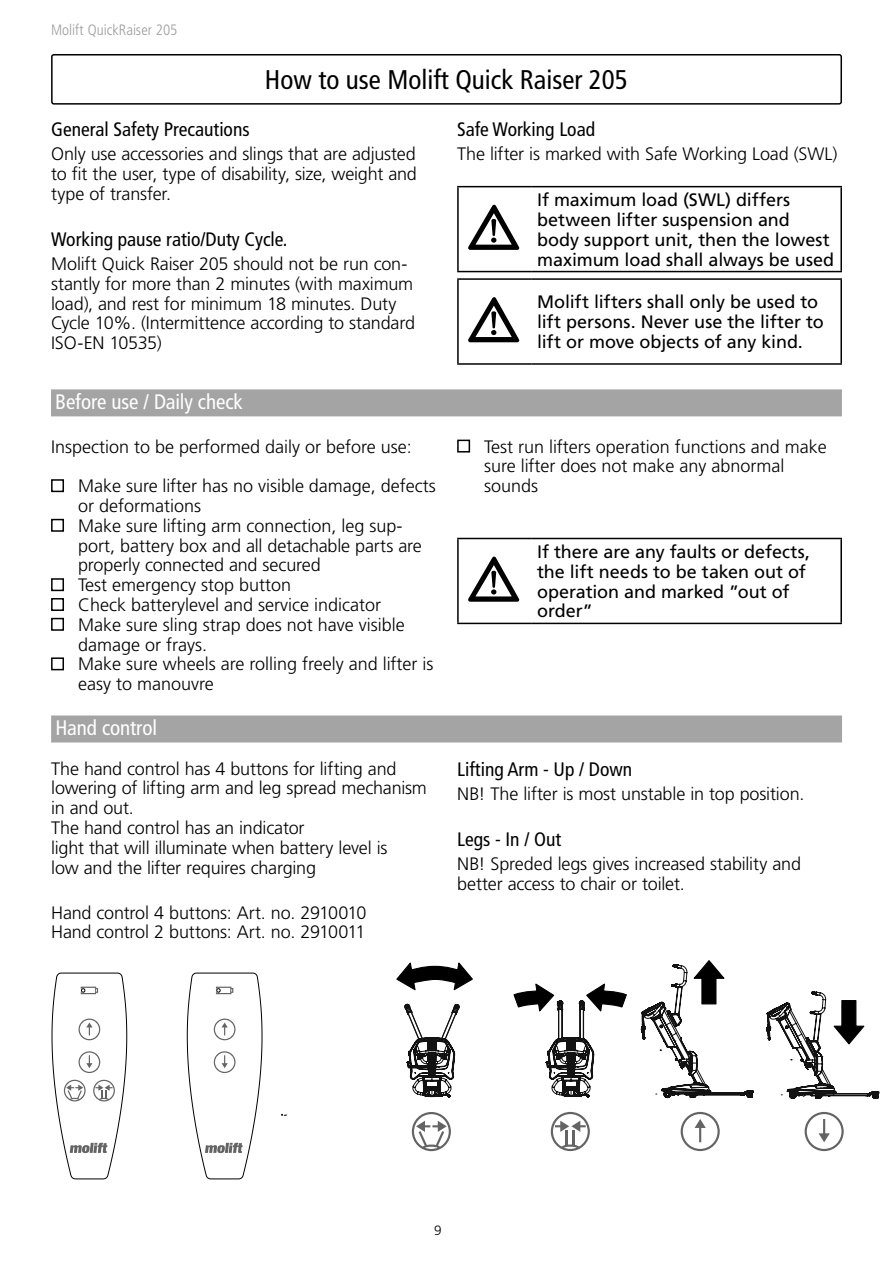
<style>
.page{position:relative;width:893px;height:1263px;background:#fff}
.page>*{position:absolute;margin:0;border:0;box-sizing:border-box;transform-origin:0 0}
.t1{font:condensed 27px "Frutiger LT Pro";color:#000}
.t2{font:condensed 21px "Frutiger LT Pro";letter-spacing:-.005em;color:#fff}
.t3{font:condensed 19.5px "Frutiger LT Pro";color:#000}
.t4{font:300 18px/19.8px "Frutiger LT Pro";letter-spacing:-.005em;color:#000}
.t5{font:18px/19.8px "Frutiger LT Pro";letter-spacing:-.005em;color:#000}
.t6{font:300 condensed 15px "Frutiger LT Pro";color:#9d9d9d}
.t7{font:300 13.5px "Frutiger LT Pro";color:#000}
</style>
<div class="page">
<div style="left:51px;top:54px;width:791px;height:51px;border:2px solid #000;border-radius:2px"></div>
<div style="left:51px;top:715px;width:791px;height:27px;background:#a4a4a4"></div>
<hr style="left:457px;top:186px;width:74px;height:1px;background:#000">
<hr style="left:457px;top:187px;width:2px;height:84px;background:#000">
<hr style="left:531px;top:186px;width:311px;height:1px;background:#000">
<hr style="left:840px;top:187px;width:2px;height:84px;background:#000">
<hr style="left:457px;top:271px;width:74px;height:1px;background:#000">
<hr style="left:531px;top:271px;width:311px;height:1px;background:#000">
<svg style="left:468px;top:205px;width:51px;height:45px"></svg>
<hr style="left:457px;top:278px;width:74px;height:2px;background:#000">
<hr style="left:457px;top:280px;width:2px;height:83px;background:#000">
<hr style="left:531px;top:278px;width:311px;height:2px;background:#000">
<hr style="left:840px;top:280px;width:2px;height:83px;background:#000">
<hr style="left:457px;top:363px;width:74px;height:2px;background:#000">
<hr style="left:531px;top:363px;width:311px;height:2px;background:#000">
<svg style="left:468px;top:297px;width:51px;height:45px"></svg>
<div style="left:51px;top:479px;width:13px;height:13px;border:2px solid #000"></div>
<div style="left:51px;top:519px;width:13px;height:13px;border:2px solid #000"></div>
<div style="left:51px;top:578px;width:13px;height:13px;border:2px solid #000"></div>
<div style="left:51px;top:598px;width:13px;height:13px;border:2px solid #000"></div>
<div style="left:51px;top:618px;width:13px;height:13px;border:2px solid #000"></div>
<div style="left:51px;top:657px;width:13px;height:13px;border:2px solid #000"></div>
<div style="left:457px;top:440px;width:13px;height:12px;border:2px solid #000"></div>
<hr style="left:457px;top:538px;width:74px;height:1px;background:#000">
<hr style="left:457px;top:539px;width:2px;height:84px;background:#000">
<hr style="left:531px;top:538px;width:311px;height:1px;background:#000">
<hr style="left:840px;top:539px;width:2px;height:84px;background:#000">
<hr style="left:457px;top:623px;width:74px;height:1px;background:#000">
<hr style="left:531px;top:623px;width:311px;height:1px;background:#000">
<svg style="left:468px;top:556px;width:51px;height:46px"></svg>
<div style="left:51px;top:389px;width:791px;height:27px;background:#a4a4a4"></div>
<svg style="left:52px;top:973px;width:75px;height:206px"></svg>
<svg style="left:766px;top:991px;width:113px;height:108px"></svg>
<svg style="left:641px;top:960px;width:113px;height:139px"></svg>
<svg style="left:681px;top:1112px;width:39px;height:39px"></svg>
<svg style="left:805px;top:1112px;width:39px;height:39px"></svg>
<svg style="left:513px;top:983px;width:114px;height:168px"></svg>
<svg style="left:396px;top:962px;width:77px;height:189px"></svg>
<svg style="left:187px;top:973px;width:75px;height:206px"></svg>
<p class="t6" style="left:51px;top:22px;width:128px">Molift QuickRaiser 205</p>
<h1 class="t1" style="left:265px;top:63px;width:364px">How to use Molift Quick Raiser 205</h1>
<p class="t3" style="left:51px;top:118px;width:200px">General Safety Precautions</p>
<p class="t4" style="left:51px;top:144px;width:367px;text-align:justify">Only use accessories and slings that are adjusted to fit the user, type of disability, size, weight and type of transfer.</p>
<p class="t3" style="left:51px;top:228px;width:238px">Working pause ratio/Duty Cycle.</p>
<p class="t4" style="left:51px;top:254px;width:365px">Molift Quick Raiser 205 should not be run con&shy;stantly for more than 2 minutes (with maximum load), and rest for minimum 18 minutes. Duty Cycle 10%. (Intermittence according to standard ISO-EN 10535)</p>
<p class="t2" style="left:55px;top:389px;width:189px">Before use / Daily check</p>
<p class="t4" style="left:51px;top:436px;width:362px">Inspection to be performed daily or before use:</p>
<p class="t4" style="left:78px;top:476px;width:359px">Make sure lifter has no visible damage, defects or deformations<br>Make sure lifting arm connection, leg sup&shy;port, battery box and all detachable parts are properly connected and secured<br>Test emergency stop button<br>Check batterylevel and service indicator<br>Make sure sling strap does not have visible damage or frays.<br>Make sure wheels are rolling freely and lifter is easy to manouvre</p>
<p class="t2" style="left:55px;top:715px;width:103px">Hand control</p>
<p class="t4" style="left:51px;top:758px;width:377px">The hand control has 4 buttons for lifting and lowering of lifting arm and leg spread mechanism in and out.<br>The hand control has an indicator<br>light that will illuminate when battery level is<br>low and the lifter requires charging</p>
<p class="t4" style="left:51px;top:903px;width:317px">Hand control 4 buttons: Art. no. 2910010<br>Hand control 2 buttons: Art. no. 2910011</p>
<p class="t3" style="left:457px;top:118px;width:139px">Safe Working Load</p>
<p class="t4" style="left:457px;top:144px;width:382px">The lifter is marked with Safe Working Load (SWL)</p>
<p class="t5" style="left:537px;top:190px;width:298px">If maximum load (SWL) differs between lifter suspension and body support unit, then the lowest maximum load shall always be used</p>
<p class="t5" style="left:537px;top:292px;width:288px">Molift lifters shall only be used to lift persons. Never use the lifter to lift or move objects of any kind.</p>
<p class="t4" style="left:484px;top:436px;width:344px">Test run lifters operation functions and make sure lifter does not make any abnormal sounds</p>
<p class="t5" style="left:537px;top:542px;width:274px">If there are any faults or defects, the lift needs to be taken out of operation and marked ”out of order”</p>
<p class="t3" style="left:457px;top:757px;width:177px">Lifting Arm - Up / Down</p>
<p class="t4" style="left:457px;top:784px;width:349px">NB! The lifter is most unstable in top position.</p>
<p class="t3" style="left:457px;top:828px;width:105px">Legs - In / Out</p>
<p class="t4" style="left:457px;top:854px;width:345px">NB! Spreded legs gives increased stability and better access to chair or toilet.</p>
<p class="t7" style="left:434px;top:1222px;width:9px">9</p>
</div>
